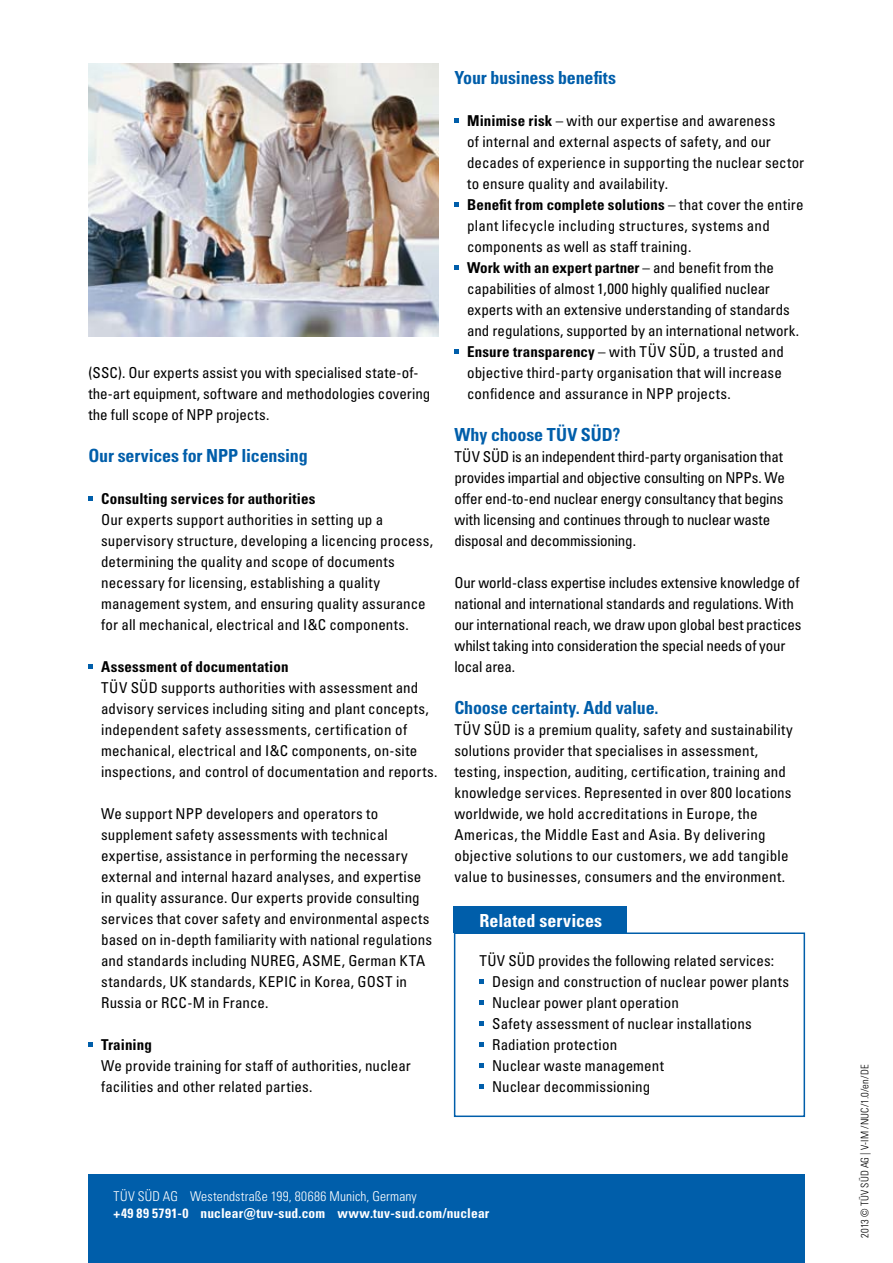
<style>
.page{position:relative;width:893px;height:1263px;background:#fff}
.page>*{position:absolute;margin:0;border:0;box-sizing:border-box;transform-origin:0 0}
.t1{font:18px "Univers LTCYR 67 Bold Cond";letter-spacing:-.01em;color:#005eaa}
.t2{font:18px "Univers LTCYR 67 Bold Cond";letter-spacing:.005em;color:#fff}
.t3{font:condensed 15px/21px "Univers LTCYR 57";letter-spacing:.005em;color:#000}
.t4{font:condensed 15px/21px "Univers LTCYR 57";letter-spacing:-.015em;color:#000}
.t5{font:15px "Univers LTCYR 67 Bold Cond";letter-spacing:.01em;color:#000}
.t6{font:13.5px "Univers LTCYR 67 Bold Cond";letter-spacing:.01em;color:#fff}
.t7{font:13.5px "Univers LTCYR 47 Light Cond";letter-spacing:.01em;color:#fff}
.t8{font:10.5px "Univers LTCYR 47 Light Cond";letter-spacing:.01em;color:#000}
.s1{font-family:"Univers LTCYR 67 Bold Cond";font-stretch:normal}
.s2{font-family:"Univers LTCYR 57";font-stretch:condensed}
</style>
<div class="page">
<svg style="left:88px;top:496px;width:5px;height:5px"></svg>
<svg style="left:88px;top:664px;width:5px;height:5px"></svg>
<svg style="left:88px;top:1043px;width:5px;height:4px"></svg>
<svg style="left:454px;top:118px;width:5px;height:5px"></svg>
<svg style="left:454px;top:202px;width:5px;height:5px"></svg>
<svg style="left:454px;top:266px;width:5px;height:4px"></svg>
<svg style="left:454px;top:350px;width:5px;height:4px"></svg>
<img style="left:88px;top:63px;width:350px;height:273px">
<div style="left:88px;top:1174px;width:717px;height:89px;background:#005eaa"></div>
<div style="left:454px;top:932px;width:351px;height:185px;border:2px solid #005eaa"></div>
<div style="left:454px;top:907px;width:173px;height:26px;background:#005eaa"></div>
<svg style="left:479px;top:979px;width:5px;height:5px"></svg>
<svg style="left:479px;top:1000px;width:5px;height:5px"></svg>
<svg style="left:479px;top:1021px;width:5px;height:5px"></svg>
<svg style="left:479px;top:1042px;width:5px;height:5px"></svg>
<svg style="left:479px;top:1063px;width:5px;height:5px"></svg>
<svg style="left:479px;top:1084px;width:5px;height:5px"></svg>
<p class="t3" style="left:88px;top:362px;width:343px">(SSC). Our experts assist you with specialised state-of&shy;the-art equipment, software and methodologies covering the full scope of NPP projects.</p>
<p class="t1" style="left:88px;top:445px;width:221px">Our services for NPP licensing</p>
<p class="t5" style="left:101px;top:489px;width:216px">Consulting services for authorities</p>
<p class="t3" style="left:101px;top:509px;width:333px">Our experts support authorities in setting up a supervisory structure, developing a licencing process, determining the quality and scope of documents necessary for licensing, establishing a quality management system, and ensuring quality assurance for all mechanical, electrical and I&amp;C components.</p>
<p class="t5" style="left:101px;top:657px;width:189px">Assessment of documentation</p>
<p class="t3" style="left:101px;top:677px;width:338px">TÜV SÜD supports authorities with assessment and advisory services including siting and plant concepts, independent safety assessments, certification of mechanical, electrical and I&amp;C components, on-site inspections, and control of documentation and reports.</p>
<p class="t3" style="left:101px;top:803px;width:332px">We support NPP developers and operators to supplement safety assessments with technical expertise, assistance in performing the necessary external and internal hazard analyses, and expertise in quality assurance. Our experts provide consulting services that cover safety and environmental aspects based on in-depth familiarity with national regulations and standards including NUREG, ASME, German KTA standards, UK standards, KEPIC in Korea, GOST in Russia or RCC-M in France.</p>
<p class="t5" style="left:101px;top:1035px;width:52px">Training</p>
<p class="t3" style="left:101px;top:1055px;width:311px">We provide training for staff of authorities, nuclear facilities and other related parties.</p>
<p class="t1" style="left:454px;top:67px;width:163px">Your business benefits</p>
<p class="t3" style="left:467px;top:110px;width:339px"><span class="s1">Minimise risk</span> – with our expertise and awareness<br>of internal and external aspects of safety, and our decades of experience in supporting the nuclear sector to ensure quality and availability.</p>
<p class="t5" style="left:467px;top:195px;width:338px">Benefit from complete solutions <span class="s2">– that cover the entire</span></p>
<p class="t3" style="left:467px;top:215px;width:304px">plant lifecycle including structures, systems and components as well as staff training.</p>
<p class="t5" style="left:467px;top:258px;width:308px">Work with an expert partner <span class="s2">– and benefit from the</span></p>
<p class="t3" style="left:467px;top:278px;width:334px">capabilities of almost 1,000 highly qualified nuclear experts with an extensive understanding of standards and regulations, supported by an international network.<br><span class="s1">Ensure transparency</span> – with TÜV SÜD, a trusted and objective third-party organisation that will increase confidence and assurance in NPP projects.</p>
<p class="t1" style="left:454px;top:424px;width:168px">Why choose TÜV SÜD?</p>
<p class="t4" style="left:454px;top:446px;width:332px">TÜV SÜD is an independent third-party organisation that provides impartial and objective consulting on NPPs. We offer end-to-end nuclear energy consultancy that begins with licensing and continues through to nuclear waste disposal and decommissioning.</p>
<p class="t4" style="left:454px;top:572px;width:349px">Our world-class expertise includes extensive knowledge of national and international standards and regulations. With our international reach, we draw upon global best practices whilst taking into consideration the special needs of your local area.</p>
<p class="t1" style="left:454px;top:697px;width:206px">Choose certainty. Add value.</p>
<p class="t3" style="left:454px;top:719px;width:340px">TÜV SÜD is a premium quality, safety and sustainability solutions provider that specialises in assessment, testing, inspection, auditing, certification, training and knowledge services. Represented in over 800 locations worldwide, we hold accreditations in Europe, the Americas, the Middle East and Asia. By delivering objective solutions to our customers, we add tangible value to businesses, consumers and the environment.</p>
<p class="t2" style="left:479px;top:909px;width:124px">Related services</p>
<p class="t3" style="left:492px;top:950px;width:299px;text-indent:-13px">TÜV SÜD provides the following related services:<br>Design and construction of nuclear power plants Nuclear power plant operation<br>Safety assessment of nuclear installations Radiation protection<br>Nuclear waste management<br>Nuclear decommissioning</p>
<p class="t7" style="left:114px;top:1187px;width:305px">TÜV SÜD AG Westendstraße 199, 80686 Munich, Germany</p>
<p class="t6" style="left:114px;top:1204px;width:377px">+49 89 5791-0 nuclear@tuv-sud.com www.tuv-sud.com/nuclear</p>
<p class="t8" style="left:858px;top:1238px;width:174px;rotate:-90deg">2013 © TÜV SÜD AG | V-IM /NUC/1.0/en/DE</p>
</div>
